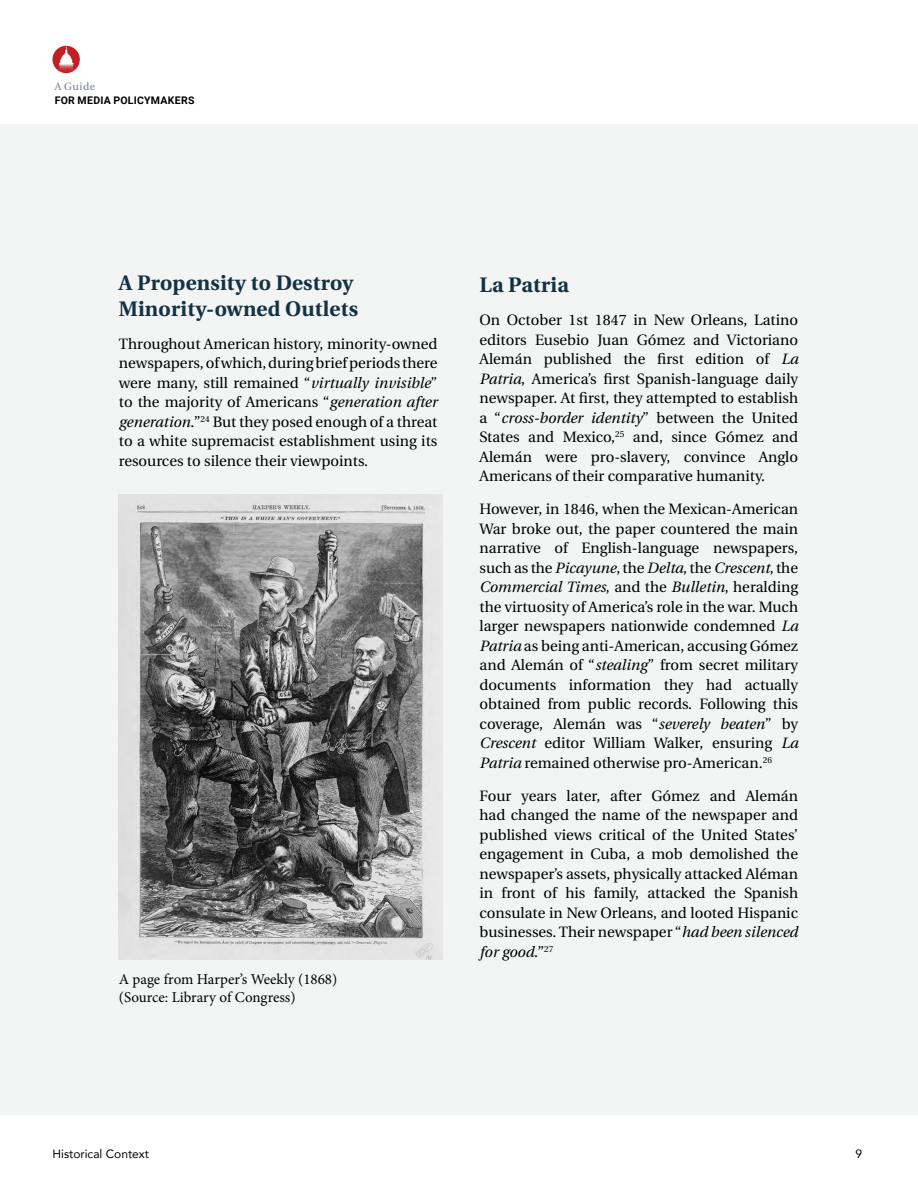
<style>
.page{position:relative;width:918px;height:1188px;background:#fff}
.page>*{position:absolute;margin:0;border:0;box-sizing:border-box;transform-origin:0 0}
.t1{font:700 21px/25.5px "Heuristica";letter-spacing:.01em;color:#133243}
.t2{font:15px/19.5px "Heuristica";color:#000;text-align:justify}
.t3{font:15px/18px "Minion Pro";color:#000}
.t4{font:12px "Avenir";color:#000}
.t5{font:700 10.5px "Roboto";letter-spacing:.03em;color:#000}
.t6{font:10.5px "Heuristica";letter-spacing:.04em;color:#787e95}
.s1{font-style:italic}
</style>
<div class="page">
<div style="left:0;top:124px;width:918px;height:991px;background:#f3f4f4"></div>
<svg style="left:52px;top:46px;width:28px;height:27px"></svg>
<svg style="left:59px;top:47px;width:15px;height:18px"></svg>
<img style="left:59px;top:64px;width:14px;height:5px">
<img style="left:119px;top:495px;width:323px;height:464px">
<p class="t6" style="left:55px;top:78px;width:42px">A Guide</p>
<p class="t5" style="left:55px;top:92px;width:141px">FOR MEDIA POLICYMAKERS</p>
<h1 class="t1" style="left:119px;top:269px;width:241px">A Propensity to Destroy<br>Minority-owned Outlets</h1>
<p class="t2" style="left:119px;top:334px;width:320px">Throughout American history, minority-owned newspapers, of which, during brief periods there were many, still remained “<span class="s1">virtually invisible</span>” to the majority of Americans “<span class="s1">generation after generation</span>.”<sup>24</sup> But they posed enough of a threat to a white supremacist establishment using its resources to silence their viewpoints.</p>
<p class="t3" style="left:119px;top:970px;width:220px">A page from Harper’s Weekly (1868) (Source: Library of Congress)</p>
<h1 class="t1" style="left:480px;top:271px;width:91px">La Patria</h1>
<p class="t2" style="left:480px;top:311px;width:320px">On October 1st 1847 in New Orleans, Latino editors Eusebio Juan Gómez and Victoriano Alemán published the first edition of <span class="s1">La Patria</span>, America’s first Spanish-language daily newspaper. At first, they attempted to establish a “<span class="s1">cross-border identity</span>” between the United States and Mexico,<sup>25</sup> and, since Gómez and Alemán were pro-slavery, convince Anglo Americans of their comparative humanity.</p>
<p class="t2" style="left:480px;top:500px;width:320px">However, in 1846, when the Mexican-American War broke out, the paper countered the main narrative of English-language newspapers, such as the <span class="s1">Picayune</span>, the <span class="s1">Delta</span>, the <span class="s1">Crescent</span>, the <span class="s1">Commercial Times</span>, and the <span class="s1">Bulletin</span>, heralding the virtuosity of America’s role in the war. Much larger newspapers nationwide condemned <span class="s1">La Patria</span> as being anti-American, accusing Gómez and Alemán of “<span class="s1">stealing</span>” from secret military documents information they had actually obtained from public records. Following this coverage, Alemán was “<span class="s1">severely beaten</span>” by <span class="s1">Crescent</span> editor William Walker, ensuring <span class="s1">La Patria</span> remained otherwise pro-American.<sup>26</sup></p>
<p class="t2" style="left:480px;top:786px;width:320px">Four years later, after Gómez and Alemán had changed the name of the newspaper and published views critical of the United States’ engagement in Cuba, a mob demolished the newspaper’s assets, physically attacked Aléman in front of his family, attacked the Spanish consulate in New Orleans, and looted Hispanic businesses. Their newspaper “<span class="s1">had been silenced for good</span>.”<sup>27</sup></p>
<p class="t4" style="left:52px;top:1145px;width:98px">Historical Context</p>
<p class="t4" style="left:855px;top:1145px;width:8px">9</p>
</div>
